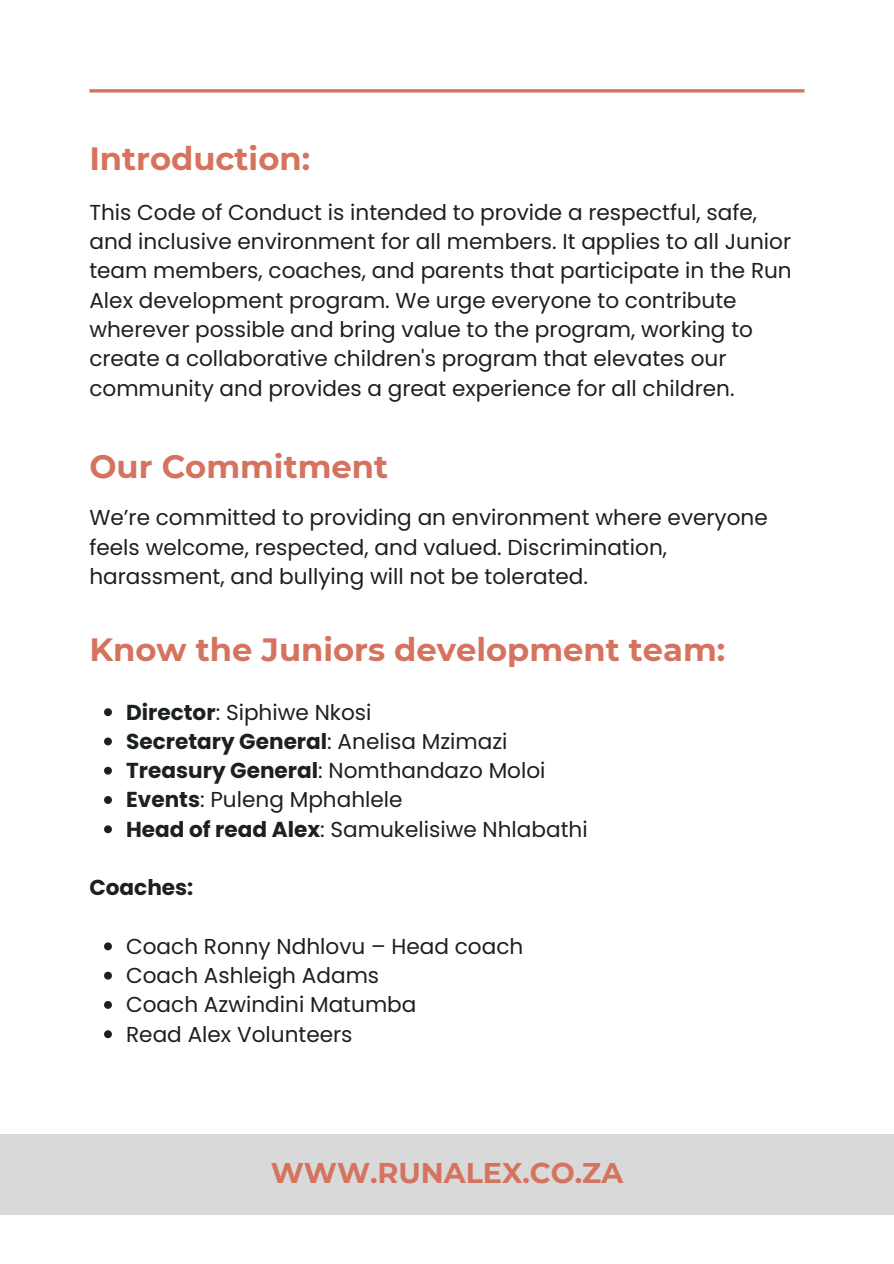
<style>
.page{position:relative;width:894px;height:1264px;background:#fff}
.page>*{position:absolute;margin:0;border:0;box-sizing:border-box;transform-origin:0 0}
.t1{font:700 32.25px "Montserrat";color:#d5735e}
.t2{font:700 28.5px "Montserrat";color:#d5735e}
.t3{font:21.6px/29.2px "Poppins";color:#1c2120}
.t4{font:700 21.6px "Poppins";color:#1c2120}
.s1{font-weight:700}
.s2{font-weight:400}
</style>
<div class="page">
<svg style="left:89px;top:89px;width:715px;height:4px"></svg>
<div style="left:0;top:1134px;width:893px;height:80px;background:#d9d9d9"></div>
<svg style="left:104px;top:708px;width:8px;height:8px"></svg>
<svg style="left:104px;top:737px;width:8px;height:8px"></svg>
<svg style="left:104px;top:766px;width:8px;height:8px"></svg>
<svg style="left:104px;top:796px;width:8px;height:8px"></svg>
<svg style="left:104px;top:825px;width:8px;height:8px"></svg>
<svg style="left:104px;top:942px;width:8px;height:8px"></svg>
<svg style="left:104px;top:971px;width:8px;height:8px"></svg>
<svg style="left:104px;top:1001px;width:8px;height:7px"></svg>
<svg style="left:104px;top:1030px;width:8px;height:8px"></svg>
<p class="t1" style="left:89px;top:139px;width:222px">Introduction:</p>
<h1 class="t3" style="left:89px;top:198px;width:703px">This Code of Conduct is intended to provide a respectful, safe, and inclusive environment for all members. It applies to all Junior team members, coaches, and parents that participate in the Run Alex development program. We urge everyone to contribute wherever possible and bring value to the program, working to create a collaborative children's program that elevates our community and provides a great experience for all children.</h1>
<h1 class="t1" style="left:89px;top:447px;width:300px">Our Commitment</h1>
<p class="t3" style="left:89px;top:503px;width:679px">We’re committed to providing an environment where everyone feels welcome, respected, and valued. Discrimination, harassment, and bullying will not be tolerated.</p>
<h1 class="t1" style="left:89px;top:629px;width:637px">Know the Juniors development team:</h1>
<p class="t3" style="left:126px;top:697px;width:247px"><span class="s1">Director</span>: Siphiwe Nkosi</p>
<p class="t4" style="left:126px;top:726px;width:383px">Secretary General<span class="s2">: Anelisa Mzimazi</span></p>
<p class="t3" style="left:126px;top:755px;width:421px"><span class="s1">Treasury General</span>: Nomthandazo Moloi</p>
<p class="t3" style="left:126px;top:785px;width:278px"><span class="s1">Events</span>: Puleng Mphahlele</p>
<p class="t3" style="left:126px;top:814px;width:463px"><span class="s1">Head of read Alex</span>: Samukelisiwe Nhlabathi</p>
<h3 class="t4" style="left:89px;top:872px;width:105px">Coaches:</h3>
<p class="t3" style="left:126px;top:931px;width:398px">Coach Ronny Ndhlovu – Head coach</p>
<p class="t3" style="left:126px;top:960px;width:254px">Coach Ashleigh Adams</p>
<p class="t3" style="left:126px;top:990px;width:292px">Coach Azwindini Matumba</p>
<p class="t3" style="left:126px;top:1019px;width:228px">Read Alex Volunteers</p>
<p class="t2" style="left:271px;top:1155px;width:354px">WWW.RUNALEX.CO.ZA</p>
</div>
